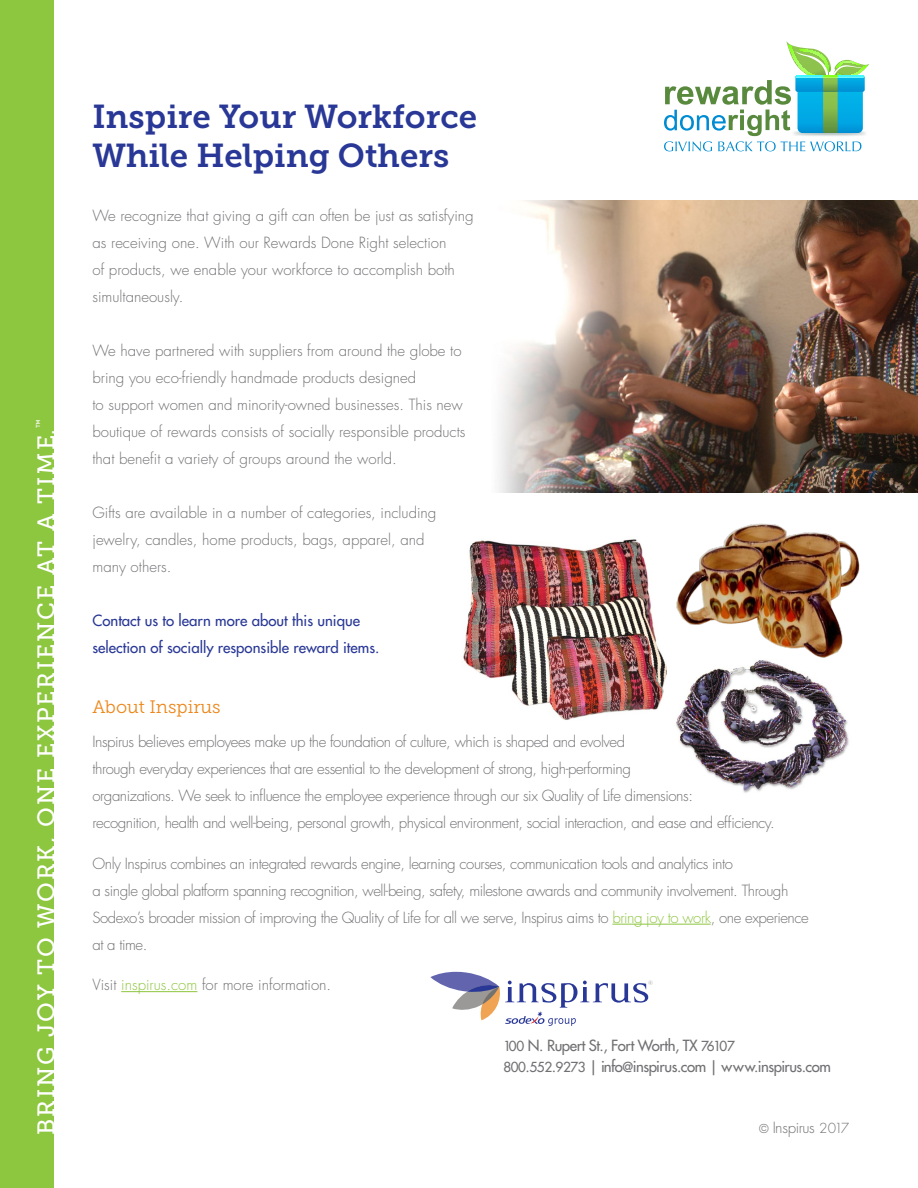
<style>
.page{position:relative;width:918px;height:1188px;background:#fff}
.page>*{position:absolute;margin:0;border:0;box-sizing:border-box;transform-origin:0 0}
.t1{font:33px/39px "Museo Slab 700";color:#293896}
.t2{font:24px "Museo Slab 500";letter-spacing:.08em;color:#fff}
.t3{font:18px "Museo Slab 300";color:#ec881d}
.t4{font:300 15px/27px "Futura Std";letter-spacing:-.03em;color:#717073}
.t5{font:300 15px/27px "Futura Std";color:#717073}
.t6{font:500 15px/21px "Futura Std";letter-spacing:-.03em;color:#717073}
.t7{font:500 15px/27px "Futura Std";color:#293896}
.t8{font:9px "Museo Slab 500";color:#fff}
.s1{font-size:21px}
.s2{color:#8dc63f}
.s3{font-size:13.5px}
.s4{font-size:12px}
</style>
<div class="page">
<div style="left:0;top:0;width:54px;height:1188px;background:#8dc63f"></div>
<svg style="left:430px;top:972px;width:223px;height:54px"></svg>
<img style="left:463px;top:539px;width:204px;height:181px">
<img style="left:498px;top:201px;width:420px;height:292px">
<img style="left:676px;top:665px;width:173px;height:128px">
<svg style="left:664px;top:41px;width:205px;height:110px"></svg>
<img style="left:796px;top:76px;width:68px;height:3px">
<img style="left:663px;top:486px;width:218px;height:179px">
<hr style="left:612px;top:924px;width:99px;height:1px;background:#8dc63f">
<hr style="left:121px;top:991px;width:76px;height:1px;background:#8dc63f">
<p class="t8" style="left:34px;top:428px;width:10px;rotate:-90deg">™</p>
<h2 class="t2" style="left:33px;top:1135px;width:707px;rotate:-90deg">BRING JOY TO WORK, ONE EXPERIENCE AT A TIME<span class="s1">.</span></h2>
<h1 class="t1" style="left:92px;top:98px;width:386px">Inspire Your Workforce<br>While Helping Others</h1>
<p class="t5" style="left:92px;top:203px;width:383px">We recognize that giving a gift can often be just as satisfying as receiving one. With our Rewards Done Right selection<br>of products, we enable your workforce to accomplish both simultaneously.</p>
<p class="t5" style="left:92px;top:338px;width:375px">We have partnered with suppliers from around the globe to bring you eco-friendly handmade products designed<br>to support women and minority-owned businesses. This new boutique of rewards consists of socially responsible products that benefit a variety of groups around the world.</p>
<p class="t5" style="left:92px;top:500px;width:345px">Gifts are available in a number of categories, including jewelry, candles, home products, bags, apparel, and many others.</p>
<p class="t7" style="left:92px;top:607px;width:288px">Contact us to learn more about this unique selection of socially responsible reward items.</p>
<p class="t3" style="left:92px;top:697px;width:130px">About Inspirus</p>
<p class="t4" style="left:92px;top:729px;width:684px">Inspirus believes employees make up the foundation of culture, which is shaped and evolved<br>through everyday experiences that are essential to the development of strong, high-performing<br>organizations. We seek to influence the employee experience through our six Quality of Life dimensions:<br>recognition, health and well-being, personal growth, physical environment, social interaction, and ease and efficiency.</p>
<p class="t4" style="left:92px;top:850px;width:718px">Only Inspirus combines an integrated rewards engine, learning courses, communication tools and analytics into<br>a single global platform spanning recognition, well-being, safety, milestone awards and community involvement. Through Sodexo’s broader mission of improving the Quality of Life for all we serve, Inspirus aims to <span class="s2">bring joy to work</span>, one experience at a time.</p>
<p class="t5" style="left:92px;top:972px;width:240px">Visit <span class="s2">inspirus.com</span> for more information.</p>
<p class="t6" style="left:503px;top:1035px;width:329px"><span class="s3">100</span> N. Rupert St., Fort Worth, TX <span class="s3">76107<br>800</span>.<span class="s3">552</span>.<span class="s3">9273</span> | info<span class="s3">@</span>inspirus.com | www.inspirus.com</p>
<p class="t4" style="left:759px;top:1114px;width:92px"><span class="s4">©</span> Inspirus <span class="s3">2017</span></p>
</div>
